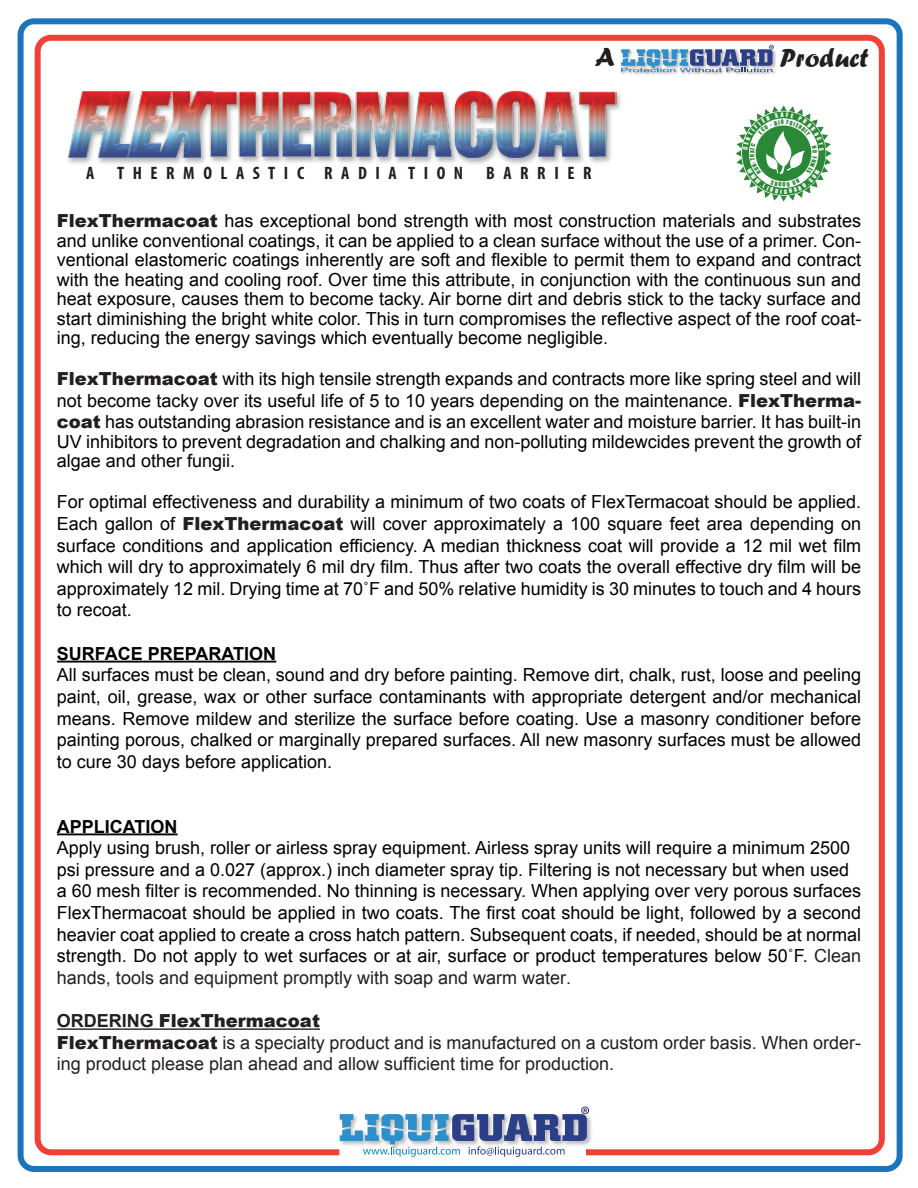
<style>
.page{position:relative;width:918px;height:1188px;background:#fff}
.page>*{position:absolute;margin:0;border:0;box-sizing:border-box;transform-origin:0 0}
.t1{font:27px "Forte";color:#231f20}
.t2{font:18px/21.6px "Arial";color:#010101;text-align:justify}
.t3{font:18px/21.6px "Arial";color:#231f20}
.t4{font:700 condensed 18px "Myriad Pro";color:#231f20}
.s1{font-weight:900;color:#231f20}
.s2{font-weight:700}
.s3{color:#231f20}
.s4{font-weight:900}
</style>
<div class="page">
<div style="left:18px;top:18px;width:885px;height:1154px;border:6px solid #1c75bc;border-radius:14px"></div>
<div style="left:35px;top:35px;width:850px;height:1120px;border:6px solid #ef4136;border-radius:14px"></div>
<hr style="left:57px;top:661px;width:219px;height:2px;background:#010101">
<hr style="left:57px;top:833px;width:121px;height:2px;background:#010101">
<hr style="left:57px;top:1028px;width:102px;height:2px;background:#231f20">
<hr style="left:159px;top:1028px;width:161px;height:2px;background:#231f20">
<img style="left:336px;top:1114px;width:258px;height:38px">
<svg style="left:340px;top:1107px;width:249px;height:50px"></svg>
<svg style="left:621px;top:45px;width:155px;height:30px"></svg>
<img style="left:68px;top:92px;width:553px;height:72px">
<img style="left:68px;top:90px;width:549px;height:69px">
<svg style="left:736px;top:105px;width:96px;height:97px"></svg>
<p class="t1" style="left:595px;top:42px;width:21px">A</p>
<p class="t1" style="left:780px;top:42px;width:90px">Product</p>
<p class="t4" style="left:86px;top:161px;width:10px">A</p>
<p class="t4" style="left:117px;top:161px;width:348px">T H E R M O L A S T I C R A D I A T I O N</p>
<p class="t4" style="left:486px;top:161px;width:107px">B A R R I E R</p>
<p class="t2" style="left:57px;top:211px;width:806px;line-height:19.5px"><span class="s1">FlexThermacoat</span> has exceptional bond strength with most construction materials and substrates and unlike conventional coatings, it can be applied to a clean surface without the use of a primer. Con&shy;ventional elastomeric coatings inherently are soft and flexible to permit them to expand and contract with the heating and cooling roof. Over time this attribute, in conjunction with the continuous sun and heat exposure, causes them to become tacky. Air borne dirt and debris stick to the tacky surface and start diminishing the bright white color. This in turn compromises the reflective aspect of the roof coat&shy;ing, reducing the energy savings which eventually become negligible.</p>
<p class="t2" style="left:57px;top:368px;width:806px"><span class="s1">FlexThermacoat</span> with its high tensile strength expands and contracts more like spring steel and will not become tacky over its useful life of 5 to 10 years depending on the maintenance. <span class="s1">FlexTherma&shy;coat</span> has outstanding abrasion resistance and is an excellent water and moisture barrier. It has built-in</p>
<p class="t2" style="left:57px;top:432px;width:806px;line-height:19.5px">UV inhibitors to prevent degradation and chalking and non-polluting mildewcides prevent the growth of algae and other fungii.</p>
<p class="t2" style="left:57px;top:492px;width:806px">For optimal effectiveness and durability a minimum of two coats of FlexTermacoat should be applied.<br>Each gallon of <span class="s1">FlexThermacoat</span> will cover approximately a 100 square feet area depending on surface conditions and application efficiency. A median thickness coat will provide a 12 mil wet film which will dry to approximately 6 mil dry film. Thus after two coats the overall effective dry film will be approximately 12 mil. Drying time at 70˚F and 50% relative humidity is 30 minutes to touch and 4 hours to recoat.</p>
<p class="t2" style="left:57px;top:643px;width:806px;text-align:left"><span class="s2">SURFACE PREPARATION<br></span>All surfaces must be clean, sound and dry before painting. Remove dirt, chalk, rust, loose and peeling paint, oil, grease, wax or other surface contaminants with appropriate detergent and/or mechanical means. Remove mildew and sterilize the surface before coating. Use a masonry conditioner before painting porous, chalked or marginally prepared surfaces. All new masonry surfaces must be allowed to cure 30 days before application.</p>
<p class="t2" style="left:57px;top:816px;width:806px;text-align:left"><span class="s2">APPLICATION<br></span>Apply using brush, roller or airless spray equipment. Airless spray units will require a minimum 2500 psi pressure and a 0.027 (approx.) inch diameter spray tip. Filtering is not necessary but when used a 60 mesh filter is recommended. No thinning is necessary. When applying over very porous surfaces FlexThermacoat should be applied in two coats. The first coat should be light, followed by a second heavier coat applied to create a cross hatch pattern. Subsequent coats, if needed, should be at normal strength. Do not apply to wet surfaces or at air, surface or product temperatures below 50˚F. <span class="s3">Clean hands, tools and equipment promptly with soap and warm water.</span></p>
<p class="t3" style="left:57px;top:1010px;width:806px"><span class="s2">ORDERING</span> <span class="s4">FlexThermacoat<br>FlexThermacoat</span> is a specialty product and is manufactured on a custom order basis. When order&shy;ing product please plan ahead and allow sufficient time for production.</p>
</div>
